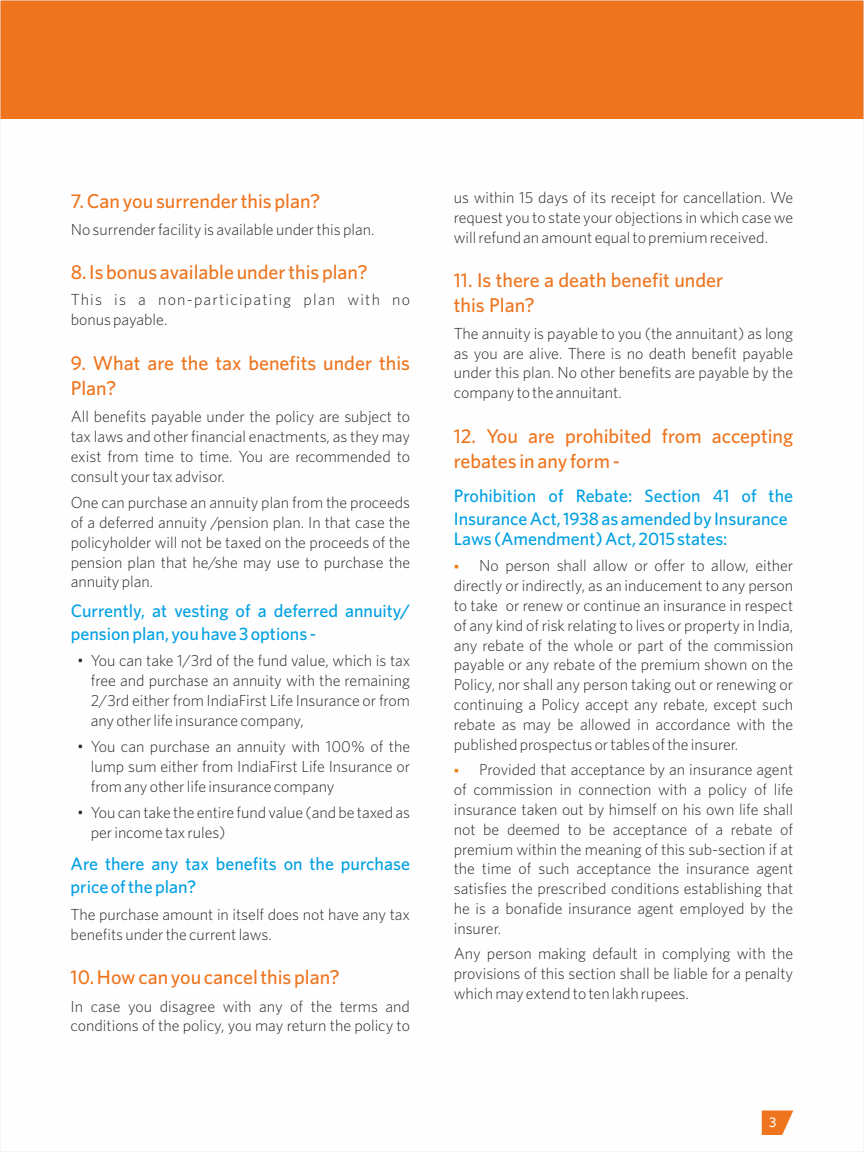
<style>
.page{position:relative;width:864px;height:1152px;background:#fff}
.page>*{position:absolute;margin:0;border:0;box-sizing:border-box;transform-origin:0 0}
.t1{font:500 20px/25.4px "Whitney";color:#ee741d}
.t2{font:500 18px/22.8px "Whitney";color:#00a0e3}
.t3{font:300 16px/19.8px "Whitney";color:#2b2a29;text-align:justify}
.t4{font:300 16px/19.8px "Whitney";letter-spacing:.075em;color:#2b2a29}
.t5{font:500 14px "Whitney";color:#fefefe}
.s1{color:#ef7f1a}
</style>
<div class="page">
<div style="left:0;top:0;width:864px;height:119px;background:#ee741d"></div>
<svg style="left:762px;top:1111px;width:31px;height:24px"></svg>
<p class="t1" style="left:71px;top:190px;width:251px">7. Can you surrender this plan?</p>
<p class="t3" style="left:71px;top:220px;width:305px">No surrender facility is available under this plan.</p>
<p class="t1" style="left:71px;top:261px;width:299px">8. Is bonus available under this plan?</p>
<p class="t4" style="left:71px;top:291px;width:341px">This is a non-participating plan with no bonus payable.</p>
<p class="t1" style="left:71px;top:352px;width:341px">9. What are the tax benefits under this<br>Plan?</p>
<p class="t3" style="left:71px;top:408px;width:341px">All benefits payable under the policy are subject to tax laws and other financial enactments, as they may exist from time to time. You are recommended to consult your tax advisor.</p>
<p class="t3" style="left:71px;top:494px;width:341px">One can purchase an annuity plan from the proceeds of a deferred annuity /pension plan. In that case the policyholder will not be taxed on the proceeds of the pension plan that he/she may use to purchase the annuity plan.</p>
<p class="t2" style="left:71px;top:601px;width:341px">Currently, at vesting of a deferred annuity/ pension plan, you have 3 options -</p>
<p class="t3" style="left:91px;top:652px;width:321px;text-indent:-14px">• You can take 1/3rd of the fund value, which is tax free and purchase an annuity with the remaining 2/3rd either from IndiaFirst Life Insurance or from any other life insurance company,</p>
<p class="t3" style="left:91px;top:738px;width:321px;text-indent:-14px">• You can purchase an annuity with 100% of the lump sum either from IndiaFirst Life Insurance or from any other life insurance company</p>
<p class="t3" style="left:91px;top:804px;width:321px;text-indent:-14px">• You can take the entire fund value (and be taxed as per income tax rules)</p>
<p class="t2" style="left:71px;top:854px;width:341px">Are there any tax benefits on the purchase price of the plan?</p>
<p class="t3" style="left:71px;top:906px;width:341px">The purchase amount in itself does not have any tax benefits under the current laws.</p>
<p class="t1" style="left:71px;top:966px;width:271px">10. How can you cancel this plan?</p>
<p class="t3" style="left:71px;top:997px;width:341px">In case you disagree with any of the terms and conditions of the policy, you may return the policy to</p>
<p class="t3" style="left:454px;top:189px;width:341px">us within 15 days of its receipt for cancellation. We request you to state your objections in which case we will refund an amount equal to premium received.</p>
<p class="t1" style="left:454px;top:269px;width:271px">11. Is there a death benefit under this Plan?</p>
<p class="t3" style="left:454px;top:325px;width:341px">The annuity is payable to you (the annuitant) as long as you are alive. There is no death benefit payable under this plan. No other benefits are payable by the company to the annuitant.</p>
<p class="t1" style="left:454px;top:425px;width:341px">12. You are prohibited from accepting rebates in any form -</p>
<p class="t2" style="left:454px;top:486px;width:341px">Prohibition of Rebate: Section 41 of the<br>Insurance Act, 1938 as amended by Insurance</p>
<p class="t2" style="left:454px;top:529px;width:275px">Laws (Amendment) Act, 2015 states:</p>
<p class="t3" style="left:454px;top:557px;width:341px"><span class="s1">▪</span> No person shall allow or offer to allow, either directly or indirectly, as an inducement to any person to take or renew or continue an insurance in respect of any kind of risk relating to lives or property in India, any rebate of the whole or part of the commission payable or any rebate of the premium shown on the Policy, nor shall any person taking out or renewing or continuing a Policy accept any rebate, except such rebate as may be allowed in accordance with the published prospectus or tables of the insurer.</p>
<p class="t3" style="left:454px;top:761px;width:341px"><span class="s1">▪</span> Provided that acceptance by an insurance agent of commission in connection with a policy of life insurance taken out by himself on his own life shall not be deemed to be acceptance of a rebate of premium within the meaning of this sub-section if at the time of such acceptance the insurance agent satisfies the prescribed conditions establishing that he is a bonafide insurance agent employed by the insurer.</p>
<p class="t3" style="left:454px;top:945px;width:341px">Any person making default in complying with the provisions of this section shall be liable for a penalty which may extend to ten lakh rupees.</p>
<p class="t5" style="left:769px;top:1117px;width:9px">3</p>
</div>
